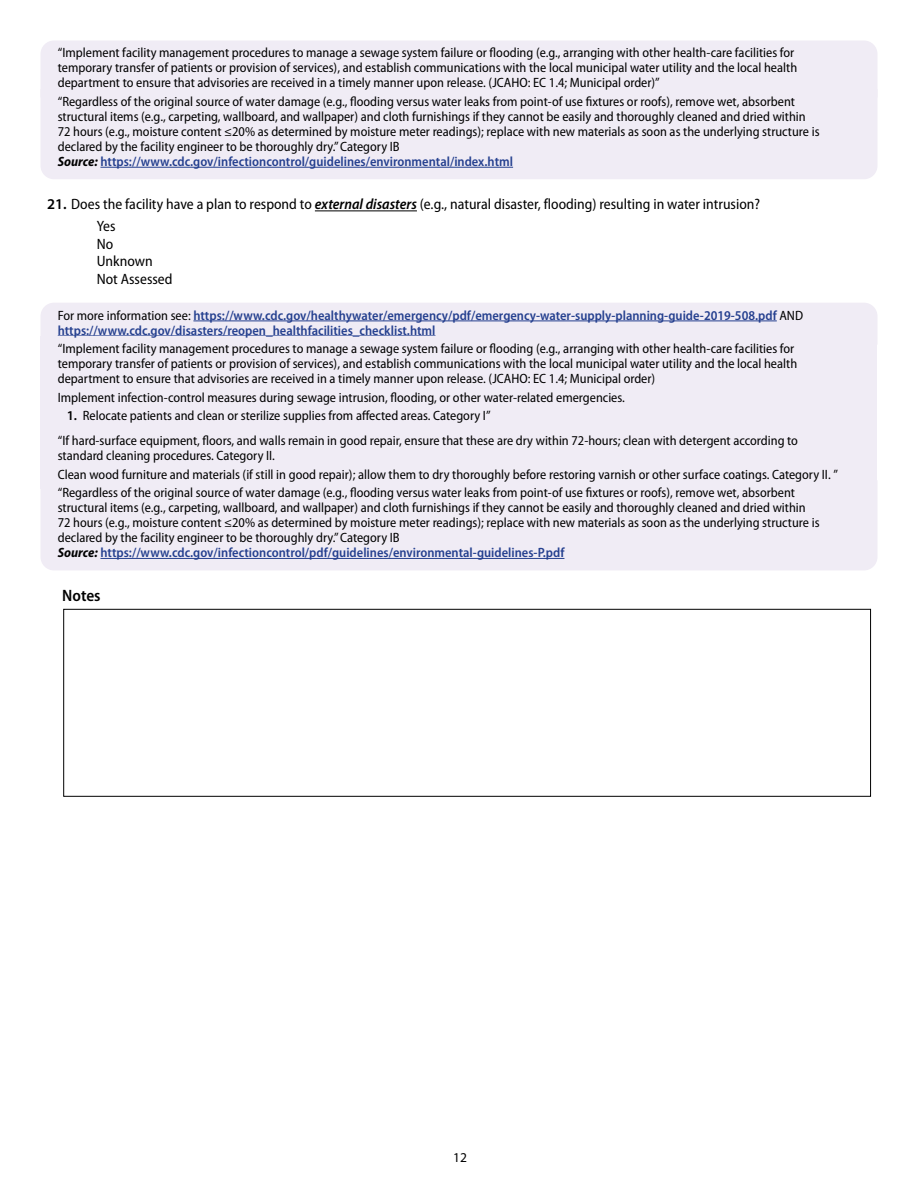
<style>
.page{position:relative;width:918px;height:1188px;background:#fff}
.page>*{position:absolute;margin:0;border:0;box-sizing:border-box;transform-origin:0 0}
.t1{font:600 semi-condensed 16.5px "Myriad Pro";color:#000}
.t2{font:semi-condensed 15px "Myriad Pro";color:#000}
.t3{font:semi-condensed 13.5px/15px "Myriad Pro";color:#000}
.t4{font:600 semi-condensed 13.5px/15px "Myriad Pro";color:#25408f}
.t5{font:13.5px "Myriad Pro";color:#000}
.s1{font-weight:700;font-style:italic}
.s2{font-weight:600;color:#25408f}
.s3{font-weight:600;font-stretch:normal}
.s4{font-weight:600;font-style:italic}
.s5{color:#fff}
.s6{font-weight:400;color:#000}
</style>
<div class="page">
<div style="left:41px;top:41px;width:836px;height:48px;background:#f0ecf5"></div>
<div style="left:40px;top:89px;width:838px;height:90px;background:#f0ecf5"></div>
<hr style="left:100px;top:167px;width:413px;height:1px;background:#25408f">
<hr style="left:315px;top:211px;width:102px;height:1px;background:#000">
<div style="left:41px;top:303px;width:836px;height:33px;background:#f0ecf5"></div>
<hr style="left:193px;top:321px;width:584px;height:1px;background:#25408f">
<div style="left:40px;top:336px;width:838px;height:57px;background:#f0ecf5"></div>
<div style="left:40px;top:385px;width:838px;height:27px;background:#f0ecf5"></div>
<div style="left:40px;top:403px;width:838px;height:27px;background:#f0ecf5"></div>
<div style="left:40px;top:428px;width:838px;height:42px;background:#f0ecf5"></div>
<div style="left:40px;top:462px;width:838px;height:27px;background:#f0ecf5"></div>
<div style="left:41px;top:480px;width:837px;height:90px;background:#f0ecf5"></div>
<hr style="left:100px;top:558px;width:464px;height:1px;background:#25408f">
<div style="left:64px;top:609px;width:807px;height:187px;border:1px solid #000"></div>
<p class="t3" style="left:58px;top:46px;width:741px">“Implement facility management procedures to manage a sewage system failure or flooding (e.g., arranging with other health-care facilities for temporary transfer of patients or provision of services), and establish communications with the local municipal water utility and the local health department to ensure that advisories are received in a timely manner upon release. (JCAHO: EC 1.4; Municipal order)”</p>
<p class="t3" style="left:58px;top:94px;width:763px">“Regardless of the original source of water damage (e.g., flooding versus water leaks from point-of use fixtures or roofs), remove wet, absorbent structural items (e.g., carpeting, wallboard, and wallpaper) and cloth furnishings if they cannot be easily and thoroughly cleaned and dried within 72 hours (e.g., moisture content ≤20% as determined by moisture meter readings); replace with new materials as soon as the underlying structure is declared by the facility engineer to be thoroughly dry.” Category IB<br><span class="s1">Source:</span> <span class="s2">https://www.cdc.gov/infectioncontrol/guidelines/environmental/index.html</span></p>
<p class="t2" style="left:47px;top:196px;width:714px"><span class="s3">21.</span> Does the facility have a plan to respond to <span class="s4">external disasters</span> (e.g., natural disaster, flooding) resulting in water intrusion?</p>
<p class="t2" style="left:76px;top:218px;width:41px"><span class="s5">●</span> Yes</p>
<p class="t2" style="left:76px;top:235px;width:39px"><span class="s5">●</span> No</p>
<p class="t2" style="left:76px;top:253px;width:79px"><span class="s5">●</span> Unknown</p>
<p class="t2" style="left:76px;top:271px;width:98px"><span class="s5">●</span> Not Assessed</p>
<p class="t4" style="left:58px;top:308px;width:747px"><span class="s6">For more information see:</span> https://www.cdc.gov/healthywater/emergency/pdf/emergency-water-supply-planning-guide-2019-508.pdf <span class="s6">AND </span>https://www.cdc.gov/disasters/reopen_healthfacilities_checklist.html</p>
<p class="t3" style="left:58px;top:341px;width:741px">“Implement facility management procedures to manage a sewage system failure or flooding (e.g., arranging with other health-care facilities for temporary transfer of patients or provision of services), and establish communications with the local municipal water utility and the local health department to ensure that advisories are received in a timely manner upon release. (JCAHO: EC 1.4; Municipal order)</p>
<p class="t3" style="left:58px;top:390px;width:569px">Implement infection-control measures during sewage intrusion, flooding, or other water-related emergencies.</p>
<p class="t3" style="left:67px;top:408px;width:425px"><span class="s3">1.</span> Relocate patients and clean or sterilize supplies from affected areas. Category I”</p>
<p class="t3" style="left:58px;top:433px;width:742px">“If hard-surface equipment, floors, and walls remain in good repair, ensure that these are dry within 72-hours; clean with detergent according to standard cleaning procedures. Category II.</p>
<p class="t3" style="left:58px;top:467px;width:782px">Clean wood furniture and materials (if still in good repair); allow them to dry thoroughly before restoring varnish or other surface coatings. Category II. ”</p>
<p class="t3" style="left:58px;top:485px;width:763px">“Regardless of the original source of water damage (e.g., flooding versus water leaks from point-of use fixtures or roofs), remove wet, absorbent structural items (e.g., carpeting, wallboard, and wallpaper) and cloth furnishings if they cannot be easily and thoroughly cleaned and dried within 72 hours (e.g., moisture content ≤20% as determined by moisture meter readings); replace with new materials as soon as the underlying structure is declared by the facility engineer to be thoroughly dry.” Category IB<br><span class="s1">Source:</span> <span class="s2">https://www.cdc.gov/infectioncontrol/pdf/guidelines/environmental-guidelines-P.pdf</span></p>
<p class="t1" style="left:62px;top:586px;width:40px">Notes</p>
<p class="t5" style="left:453px;top:1150px;width:15px">12</p>
</div>
